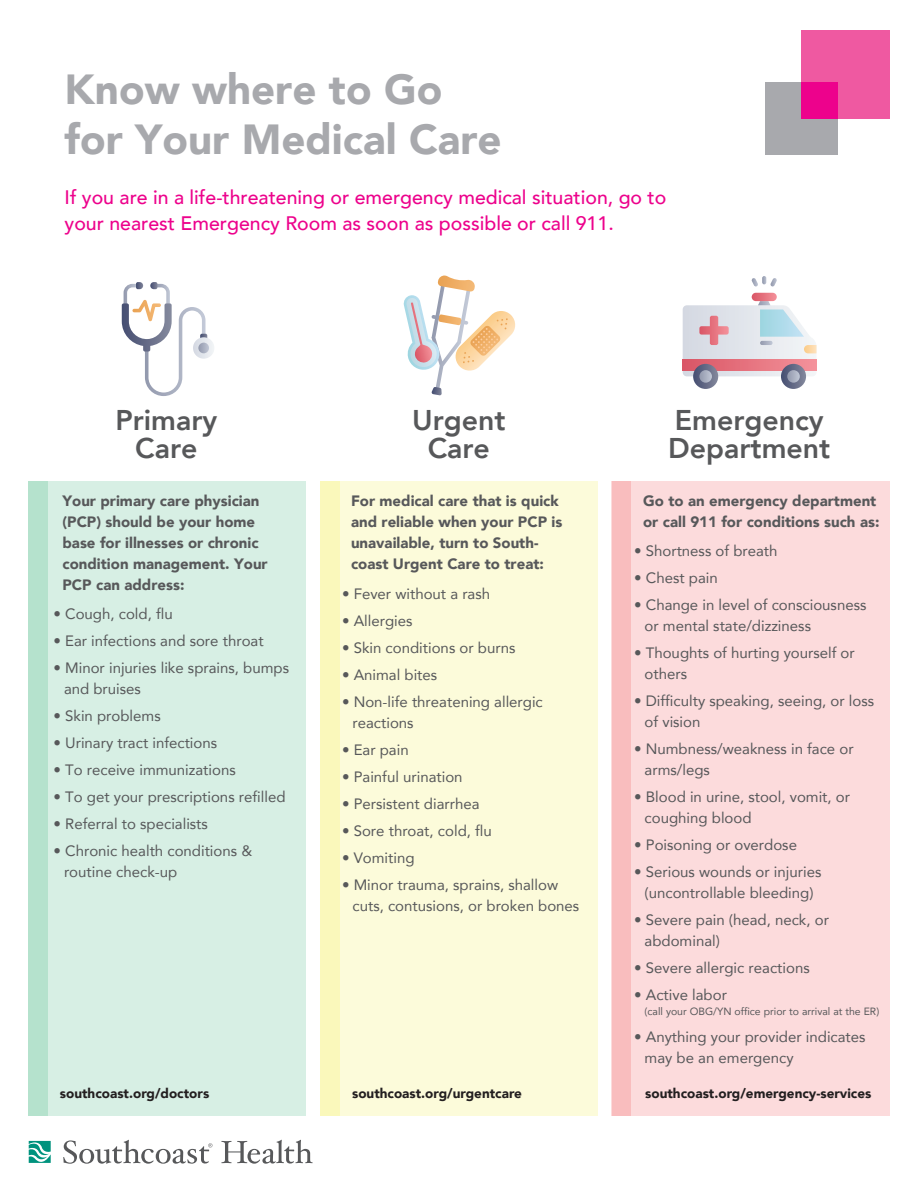
<style>
.page{position:relative;width:918px;height:1188px;background:#fff}
.page>*{position:absolute;margin:0;border:0;box-sizing:border-box;transform-origin:0 0}
.t1{font:900 42px/49.5px "Avenir";color:#a8a9ad}
.t2{font:800 28.5px/28.2px "Avenir";color:#57585a;text-align:center}
.t3{font:500 19.5px/26.2px "Avenir";color:#ed028c}
.t4{font:15px/21px "Avenir";color:#57585a}
.t5{font:900 15px/21px "Avenir";color:#57585a}
.t6{font:900 13.5px "Avenir";color:#231f20}
.t7{font:10.5px "Avenir";color:#57585a}
</style>
<div class="page">
<div style="left:28px;top:482px;width:278px;height:634px;background:#d7efe4"></div>
<div style="left:320px;top:482px;width:278px;height:634px;background:#fcfbda"></div>
<div style="left:612px;top:482px;width:278px;height:634px;background:#fcdbdc"></div>
<div style="left:28px;top:482px;width:19px;height:634px;background:#b5e2cd"></div>
<div style="left:320px;top:482px;width:19px;height:634px;background:#faf8bb"></div>
<div style="left:611px;top:482px;width:19px;height:634px;background:#f9bdbe"></div>
<div style="left:801px;top:30px;width:89px;height:88px;background:#ef59a1"></div>
<div style="left:765px;top:82px;width:73px;height:73px;background:#a8a9ad"></div>
<div style="left:801px;top:82px;width:37px;height:36px;background:#ed028c"></div>
<svg style="left:752px;top:293px;width:25px;height:8px"></svg>
<svg style="left:693px;top:364px;width:25px;height:25px"></svg>
<svg style="left:781px;top:364px;width:25px;height:25px"></svg>
<svg style="left:683px;top:301px;width:134px;height:82px"></svg>
<svg style="left:751px;top:276px;width:26px;height:10px"></svg>
<div style="left:193px;top:337px;width:21px;height:22px;background:#edf0f3;border-radius:11px"></div>
<svg style="left:122px;top:282px;width:87px;height:114px"></svg>
<svg style="left:403px;top:276px;width:112px;height:120px"></svg>
<svg style="left:221px;top:1140px;width:92px;height:24px"></svg>
<svg style="left:29px;top:1141px;width:22px;height:22px"></svg>
<svg style="left:63px;top:1140px;width:149px;height:24px"></svg>
<h1 class="t1" style="left:65px;top:64px;width:438px">Know where to Go for Your Medical Care</h1>
<h3 class="t3" style="left:65px;top:183px;width:603px">If you are in a life-threatening or emergency medical situation, go to your nearest Emergency Room as soon as possible or call 911.</h3>
<h2 class="t2" style="left:115px;top:406px;width:103px">Primary<br>Care</h2>
<h2 class="t2" style="left:412px;top:406px;width:95px">Urgent<br>Care</h2>
<h2 class="t2" style="left:668px;top:406px;width:164px;text-align:left">Emergency<br>Department</h2>
<p class="t5" style="left:63px;top:490px;width:207px">Your primary care physician (PCP) should be your home base for illnesses or chronic condition management. Your<br>PCP can address:</p>
<p class="t4" style="left:54px;top:603px;width:121px">• Cough, cold, flu</p>
<p class="t4" style="left:54px;top:630px;width:212px">• Ear infections and sore throat</p>
<p class="t4" style="left:64px;top:657px;width:227px;text-indent:-10px">• Minor injuries like sprains, bumps and bruises</p>
<p class="t4" style="left:54px;top:705px;width:109px">• Skin problems</p>
<p class="t4" style="left:54px;top:732px;width:165px">• Urinary tract infections</p>
<p class="t4" style="left:54px;top:759px;width:184px">• To receive immunizations</p>
<p class="t4" style="left:54px;top:786px;width:234px">• To get your prescriptions refilled</p>
<p class="t4" style="left:54px;top:813px;width:156px">• Referral to specialists</p>
<p class="t4" style="left:64px;top:840px;width:190px;text-indent:-10px">• Chronic health conditions &amp; routine check-up</p>
<p class="t5" style="left:351px;top:490px;width:213px">For medical care that is quick and reliable when your PCP is unavailable, turn to South&shy;coast Urgent Care to treat:</p>
<p class="t4" style="left:342px;top:583px;width:150px">• Fever without a rash</p>
<p class="t4" style="left:342px;top:610px;width:72px">• Allergies</p>
<p class="t4" style="left:342px;top:637px;width:175px">• Skin conditions or burns</p>
<p class="t4" style="left:342px;top:664px;width:97px">• Animal bites</p>
<p class="t4" style="left:353px;top:691px;width:192px;text-indent:-10px">• Non-life threatening allergic reactions</p>
<p class="t4" style="left:342px;top:739px;width:68px">• Ear pain</p>
<p class="t4" style="left:342px;top:766px;width:122px">• Painful urination</p>
<p class="t4" style="left:342px;top:793px;width:139px">• Persistent diarrhea</p>
<p class="t4" style="left:342px;top:820px;width:151px">• Sore throat, cold, flu</p>
<p class="t4" style="left:342px;top:847px;width:74px">• Vomiting</p>
<p class="t4" style="left:353px;top:874px;width:228px;text-indent:-10px">• Minor trauma, sprains, shallow cuts, contusions, or broken bones</p>
<p class="t5" style="left:643px;top:490px;width:238px">Go to an emergency department or call 911 for conditions such as:</p>
<p class="t4" style="left:634px;top:540px;width:145px">• Shortness of breath</p>
<p class="t4" style="left:634px;top:567px;width:85px">• Chest pain</p>
<p class="t4" style="left:645px;top:594px;width:223px;text-indent:-10px">• Change in level of consciousness or mental state/dizziness</p>
<p class="t4" style="left:645px;top:642px;width:212px;text-indent:-10px">• Thoughts of hurting yourself or others</p>
<p class="t4" style="left:645px;top:690px;width:231px;text-indent:-10px">• Difficulty speaking, seeing, or loss of vision</p>
<p class="t4" style="left:645px;top:738px;width:211px;text-indent:-10px">• Numbness/weakness in face or arms/legs</p>
<p class="t4" style="left:645px;top:786px;width:207px;text-indent:-10px">• Blood in urine, stool, vomit, or coughing blood</p>
<p class="t4" style="left:634px;top:834px;width:164px">• Poisoning or overdose</p>
<p class="t4" style="left:634px;top:861px;width:189px;text-align:center">• Serious wounds or injuries (uncontrollable bleeding)</p>
<p class="t4" style="left:645px;top:909px;width:186px;text-indent:-10px">• Severe pain (head, neck, or abdominal)</p>
<p class="t4" style="left:634px;top:957px;width:177px">• Severe allergic reactions</p>
<p class="t4" style="left:634px;top:984px;width:94px">• Active labor</p>
<p class="t7" style="left:645px;top:1003px;width:236px">(call your OBG/YN office prior to arrival at the ER)</p>
<p class="t4" style="left:645px;top:1026px;width:222px;text-indent:-10px">• Anything your provider indicates may be an emergency</p>
<p class="t6" style="left:60px;top:1082px;width:151px">southcoast.org/doctors</p>
<p class="t6" style="left:352px;top:1082px;width:171px">southcoast.org/urgentcare</p>
<p class="t6" style="left:645px;top:1082px;width:228px">southcoast.org/emergency-services</p>
</div>
